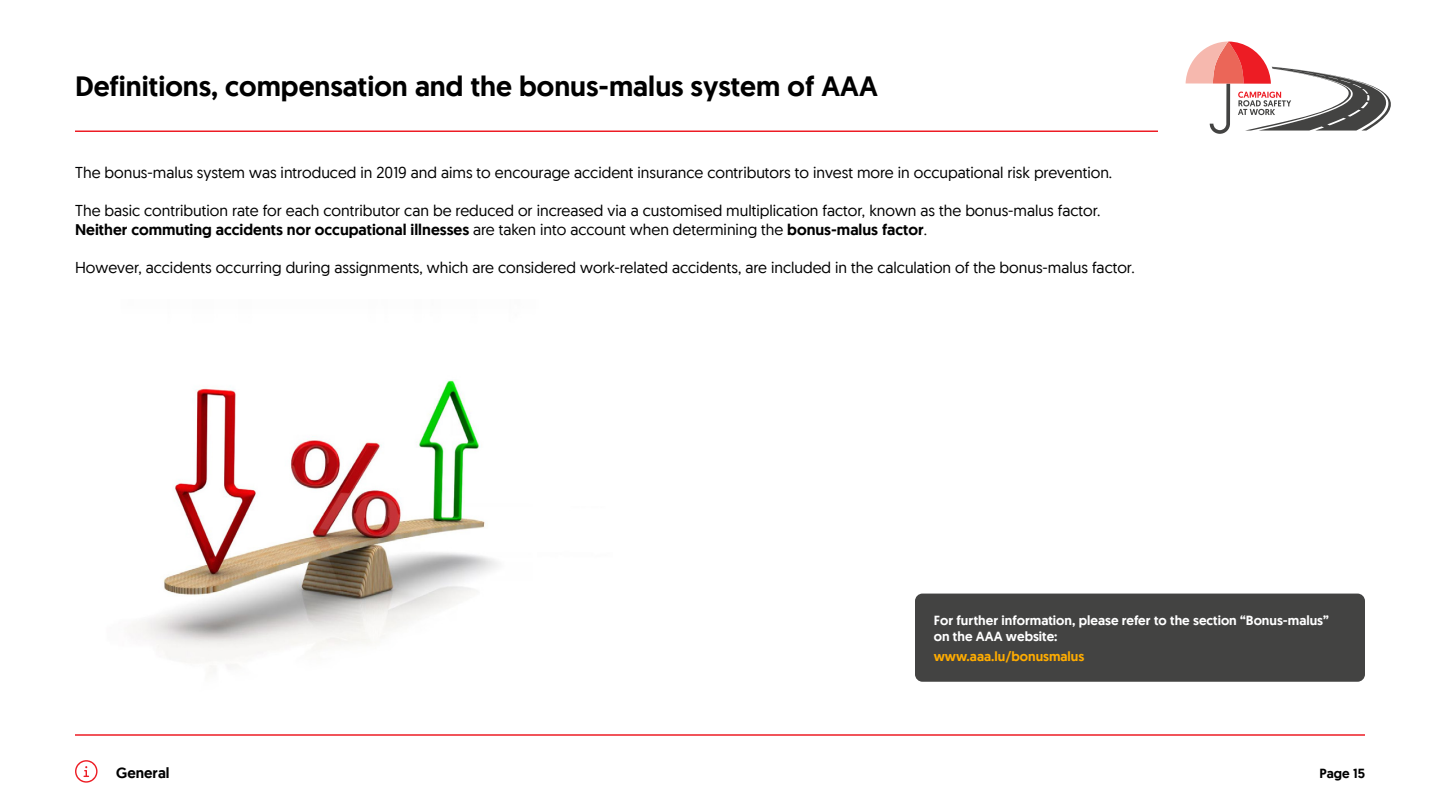
<style>
.page{position:relative;width:1440px;height:810px;background:#fff}
.page>*{position:absolute;margin:0;border:0;box-sizing:border-box;transform-origin:0 0}
.Titre_page{font:500 28.5px "Geomanist";color:#000}
.Body_espacé{font:15.75px/18.9px "Geomanist";color:#000}
.t1{font:500 15px "Geomanist";color:#000}
.Zone_rappel_avec_URL{font:500 13.5px/16.2px "Geomanist";color:#fff}
.URL{font:500 13.5px "Geomanist";color:#ffac00}
.t2{font:500 13.5px "Geomanist";color:#000}
.s1{font-weight:500}
</style>
<div class="page">
<svg style="left:75px;top:760px;width:23px;height:23px"></svg>
<div style="left:915px;top:594px;width:450px;height:88px;background:#434342;border-radius:8px"></div>
<img style="left:133px;top:380px;width:365px;height:287px">
<hr style="left:75px;top:130px;width:1083px;height:2px;background:#ed1c24">
<hr style="left:75px;top:734px;width:1290px;height:2px;background:#ed1c24">
<svg style="left:1186px;top:42px;width:205px;height:92px"></svg>
<h3 class="Titre_page" style="left:75px;top:68px;width:804px">Definitions, compensation and the bonus-malus system of AAA</h3>
<p class="Body_espacé" style="left:75px;top:163px;width:1039px">The bonus-malus system was introduced in 2019 and aims to encourage accident insurance contributors to invest more in occupational risk prevention.</p>
<p class="Body_espacé" style="left:75px;top:201px;width:1027px">The basic contribution rate for each contributor can be reduced or increased via a customised multiplication factor, known as the bonus-malus factor.<br><span class="s1">Neither commuting accidents nor occupational illnesses</span> are taken into account when determining the <span class="s1">bonus-malus factor</span>.</p>
<p class="Body_espacé" style="left:75px;top:257px;width:1061px">However, accidents occurring during assignments, which are considered work-related accidents, are included in the calculation of the bonus-malus factor.</p>
<p class="Zone_rappel_avec_URL" style="left:934px;top:612px;width:397px">For further information, please refer to the section “Bonus-malus” on the AAA website:</p>
<p class="URL" style="left:934px;top:647px;width:152px">www.aaa.lu/bonusmalus</p>
<p class="t1" style="left:116px;top:763px;width:55px">General</p>
<p class="t2" style="left:1319px;top:764px;width:47px">Page 15</p>
</div>
